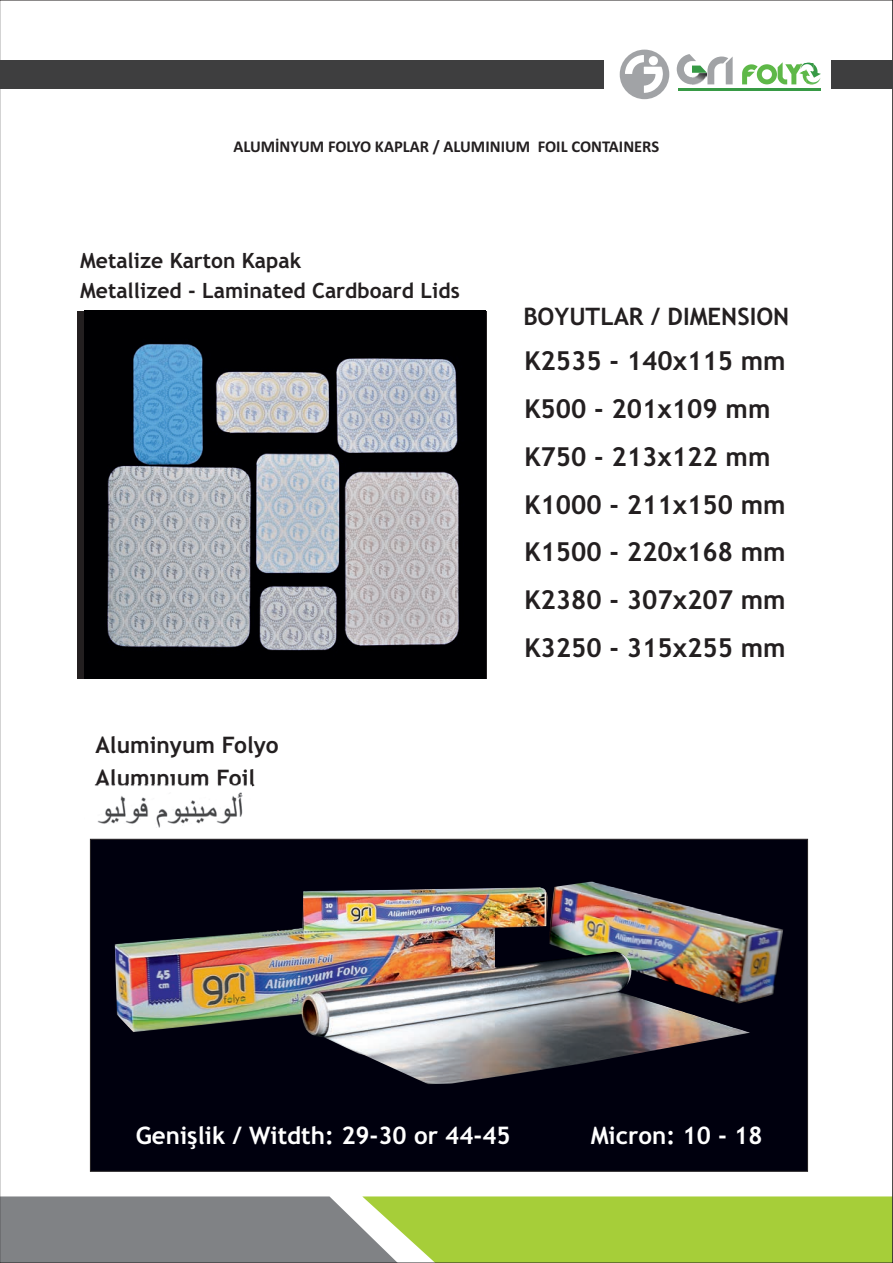
<style>
.page{position:relative;width:893px;height:1263px;background:#fff}
.page>*{position:absolute;margin:0;border:0;box-sizing:border-box;transform-origin:0 0}
.t1{font:700 26.1px/47.7px "Trebuchet MS";color:#231f20}
.t2{font:700 24.15px "Trebuchet MS";color:#fff}
.t3{font:700 24px "Trebuchet MS";color:#231f20}
.t4{font:700 22.8px/32.8px "Trebuchet MS";color:#231f20}
.t5{font:700 21px/30.3px "Trebuchet MS";color:#231f20}
.t6{font:700 16.5px "Calibri";color:#231f20}
</style>
<div class="page">
<div style="left:77px;top:311px;width:410px;height:367px;background:#231f20"></div>
<svg style="left:2px;top:1196px;width:889px;height:65px;background:#9ab161"></svg>
<img style="left:85px;top:311px;width:401px;height:367px">
<img style="left:94px;top:784px;width:158px;height:43px">
<div style="left:90px;top:839px;width:718px;height:333px;background:#00000e;border:1px solid #231f20"></div>
<img style="left:555px;top:881px;width:228px;height:120px">
<img style="left:115px;top:887px;width:635px;height:197px">
<div style="left:831px;top:60px;width:62px;height:29px;background:#3e3e3f"></div>
<svg style="left:620px;top:50px;width:49px;height:49px"></svg>
<svg style="left:677px;top:54px;width:56px;height:30px"></svg>
<svg style="left:742px;top:62px;width:79px;height:23px"></svg>
<img style="left:800px;top:64px;width:14px;height:6px">
<hr style="left:679px;top:89px;width:142px;height:2px;background:#379a45">
<div style="left:0;top:60px;width:603px;height:29px;background:#3e3e3f"></div>
<p class="t6" style="left:233px;top:139px;width:427px">ALUMİNYUM FOLYO KAPLAR / ALUMINIUM FOIL CONTAINERS</p>
<p class="t5" style="left:80px;top:247px;width:381px">Metalize Karton Kapak<br>Metallized - Laminated Cardboard Lids</p>
<p class="t4" style="left:96px;top:730px;width:185px">Aluminyum Folyo<br>Alumınıum Foil</p>
<p class="t3" style="left:523px;top:307px;width:268px">BOYUTLAR / DIMENSION</p>
<p class="t1" style="left:524px;top:340px;width:263px">K2535 - 140x115 mm<br>K500 - 201x109 mm<br>K750 - 213x122 mm<br>K1000 - 211x150 mm<br>K1500 - 220x168 mm<br>K2380 - 307x207 mm<br>K3250 - 315x255 mm</p>
<p class="t2" style="left:136px;top:1126px;width:376px">Genişlik / Witdth: 29-30 or 44-45</p>
<p class="t2" style="left:591px;top:1126px;width:173px">Micron: 10 - 18</p>
</div>
